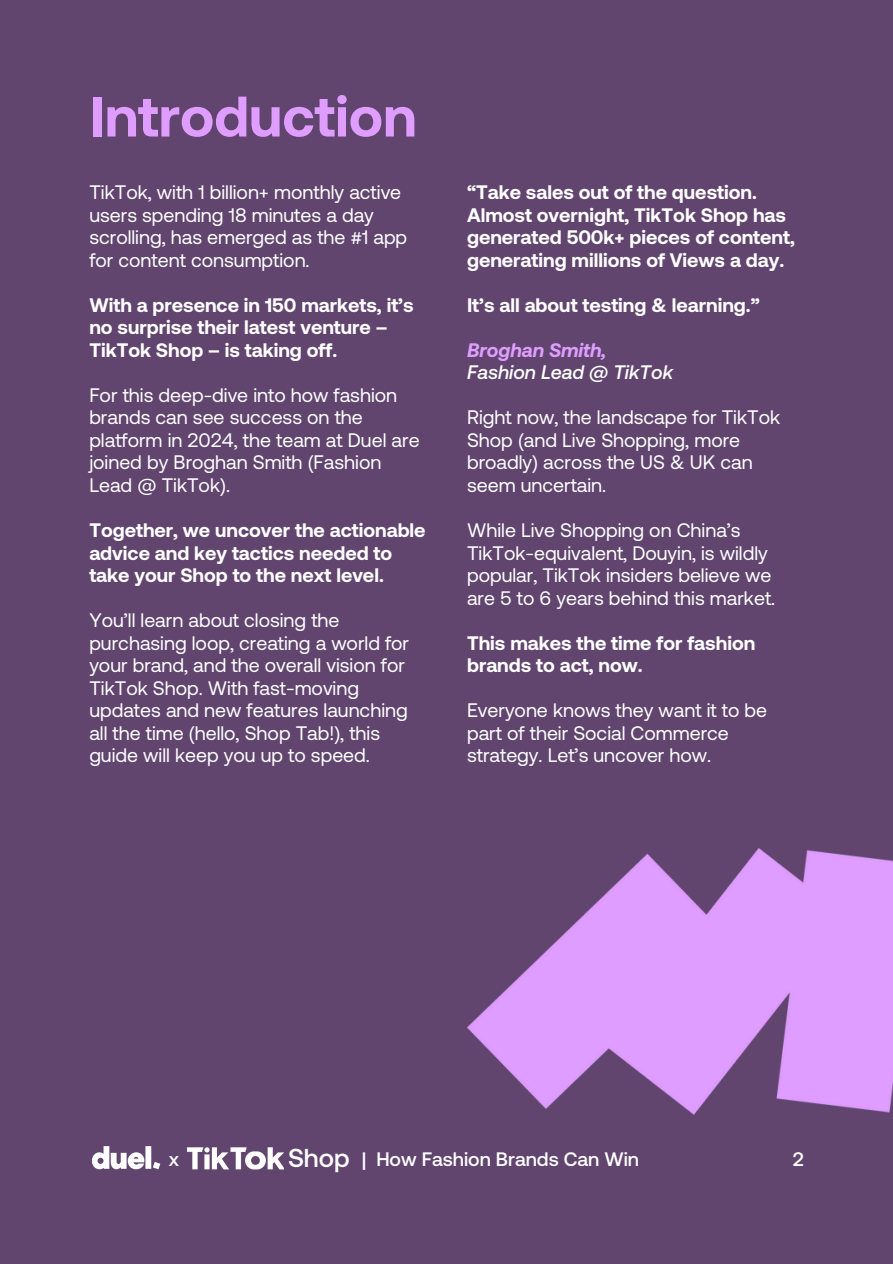
<style>
.page{position:relative;width:893px;height:1264px;background:#fff}
.page>*{position:absolute;margin:0;border:0;box-sizing:border-box;transform-origin:0 0}
.t1{font:700 57px "Aeonik";color:#df9eff}
.t2{font:500 25.95px "Aeonik";color:#fff}
.t3{font:19.5px/22.5px "Aeonik";color:#fff}
.t4{font:700 19.5px/22.5px "Aeonik";color:#fff}
.t5{font:italic 500 19.5px/22.5px "Aeonik";color:#fff}
.t6{font:500 19.5px "Aeonik";color:#fff}
.s1{font-weight:700;color:#df9eff}
</style>
<div class="page">
<div style="left:0;top:0;width:892px;height:1263px;background:#61456f"></div>
<svg style="left:92px;top:1146px;width:68px;height:23px"></svg>
<img style="left:187px;top:1147px;width:97px;height:21px">
<img style="left:467px;top:848px;width:425px;height:266px">
<h1 class="t1" style="left:89px;top:94px;width:329px">Introduction</h1>
<h3 class="t3" style="left:89px;top:183px;width:319px">TikTok, with 1 billion+ monthly active users spending 18 minutes a day scrolling, has emerged as the #1 app for content consumption.</h3>
<h3 class="t4" style="left:89px;top:296px;width:326px">With a presence in 150 markets, it’s no surprise their latest venture –<br>TikTok Shop – is taking off.</h3>
<h3 class="t3" style="left:89px;top:386px;width:332px">For this deep-dive into how fashion brands can see success on the platform in 2024, the team at Duel are joined by Broghan Smith (Fashion<br>Lead @ TikTok).</h3>
<p class="t4" style="left:89px;top:521px;width:338px">Together, we uncover the actionable advice and key tactics needed to take your Shop to the next level.</p>
<p class="t3" style="left:89px;top:611px;width:321px">You’ll learn about closing the purchasing loop, creating a world for your brand, and the overall vision for TikTok Shop. With fast-moving updates and new features launching all the time (hello, Shop Tab!), this guide will keep you up to speed.</p>
<h3 class="t4" style="left:467px;top:183px;width:329px">“Take sales out of the question.<br>Almost overnight, TikTok Shop has generated 500k+ pieces of content, generating millions of Views a day.</h3>
<p class="t4" style="left:467px;top:296px;width:294px">It’s all about testing &amp; learning.”</p>
<p class="t5" style="left:467px;top:341px;width:207px"><span class="s1">Broghan Smith,<br></span>Fashion Lead @ TikTok</p>
<p class="t3" style="left:467px;top:408px;width:314px">Right now, the landscape for TikTok<br>Shop (and Live Shopping, more broadly) across the US &amp; UK can seem uncertain.</p>
<p class="t3" style="left:467px;top:521px;width:310px">While Live Shopping on China’s TikTok-equivalent, Douyin, is wildly popular, TikTok insiders believe we are 5 to 6 years behind this market.</p>
<h2 class="t4" style="left:467px;top:633px;width:290px">This makes the time for fashion brands to act, now.</h2>
<p class="t3" style="left:467px;top:701px;width:301px">Everyone knows they want it to be part of their Social Commerce strategy. Let’s uncover how.</p>
<h3 class="t6" style="left:169px;top:1151px;width:12px">x</h3>
<p class="t2" style="left:288px;top:1147px;width:63px">Shop</p>
<h3 class="t6" style="left:362px;top:1151px;width:279px">| How Fashion Brands Can Win</h3>
<p class="t6" style="left:792px;top:1151px;width:13px">2</p>
</div>
